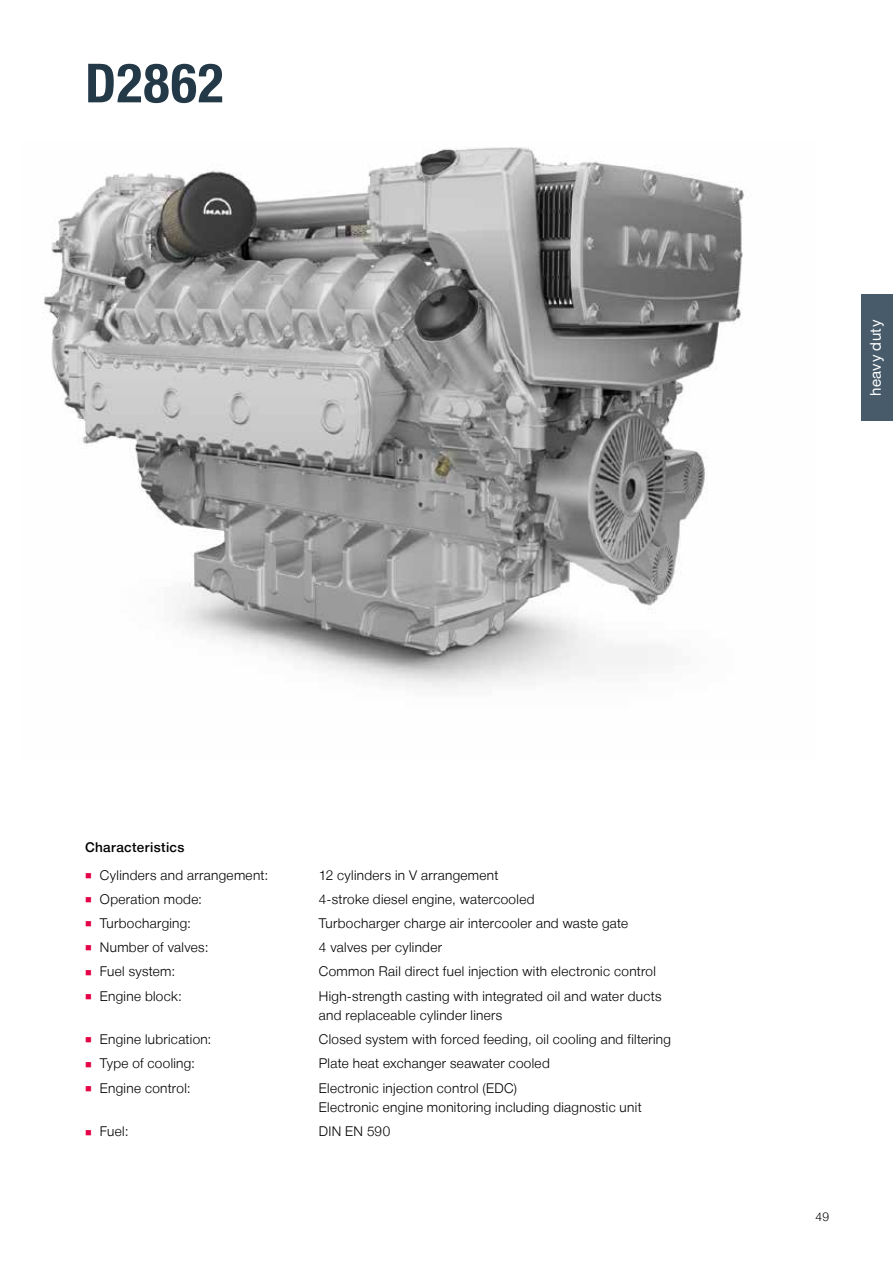
<style>
.page{position:relative;width:893px;height:1263px;background:#fff}
.page>*{position:absolute;margin:0;border:0;box-sizing:border-box;transform-origin:0 0}
.t1{font:700 54px "Man Global Pro Condensed";letter-spacing:.02em;color:#243948}
.t2{font:15px "Man Global Pro";letter-spacing:.025em;color:#fff}
.t3{font:300 13.5px/19.5px "Man Global Pro";letter-spacing:.025em;color:#000}
.t4{font:500 13.5px "Man Global Pro";letter-spacing:.03em;color:#000}
.t5{font:300 12px "Man Global Pro";color:#000}
.s1{color:#e40045}
</style>
<div class="page">
<div style="left:861px;top:295px;width:32px;height:126px;background:#475b6b"></div>
<img style="left:43px;top:147px;width:703px;height:542px">
<h1 class="t1" style="left:85px;top:49px;width:140px">D2862</h1>
<p class="t2" style="left:866px;top:396px;width:78px;rotate:-90deg">heavy duty</p>
<p class="t4" style="left:85px;top:838px;width:101px">Characteristics</p>
<p class="t3" style="left:85px;top:865px;width:185px"><span class="s1">■</span> Cylinders and arrangement:</p>
<p class="t3" style="left:319px;top:865px;width:181px">12 cylinders in V arrangement</p>
<p class="t3" style="left:85px;top:889px;width:118px"><span class="s1">■</span> Operation mode:</p>
<p class="t3" style="left:319px;top:889px;width:217px">4-stroke diesel engine, watercooled</p>
<p class="t3" style="left:85px;top:913px;width:107px"><span class="s1">■</span> Turbocharging:</p>
<p class="t3" style="left:319px;top:913px;width:311px">Turbocharger charge air intercooler and waste gate</p>
<p class="t3" style="left:85px;top:937px;width:125px"><span class="s1">■</span> Number of valves:</p>
<p class="t3" style="left:319px;top:937px;width:125px">4 valves per cylinder</p>
<p class="t3" style="left:85px;top:961px;width:92px"><span class="s1">■</span> Fuel system:</p>
<p class="t3" style="left:319px;top:961px;width:339px">Common Rail direct fuel injection with electronic control</p>
<p class="t3" style="left:85px;top:986px;width:98px"><span class="s1">■</span> Engine block:</p>
<p class="t3" style="left:319px;top:986px;width:344px">High-strength casting with integrated oil and water ducts and replaceable cylinder liners</p>
<p class="t3" style="left:85px;top:1029px;width:128px"><span class="s1">■</span> Engine lubrication:</p>
<p class="t3" style="left:319px;top:1029px;width:354px">Closed system with forced feeding, oil cooling and filtering</p>
<p class="t3" style="left:85px;top:1053px;width:112px"><span class="s1">■</span> Type of cooling:</p>
<p class="t3" style="left:319px;top:1053px;width:232px">Plate heat exchanger seawater cooled</p>
<p class="t3" style="left:85px;top:1078px;width:107px"><span class="s1">■</span> Engine control:</p>
<p class="t3" style="left:319px;top:1078px;width:324px">Electronic injection control (EDC)<br>Electronic engine monitoring including diagnostic unit</p>
<p class="t3" style="left:85px;top:1121px;width:45px"><span class="s1">■</span> Fuel:</p>
<p class="t3" style="left:319px;top:1121px;width:73px">DIN EN 590</p>
<p class="t5" style="left:816px;top:1209px;width:15px">49</p>
</div>
